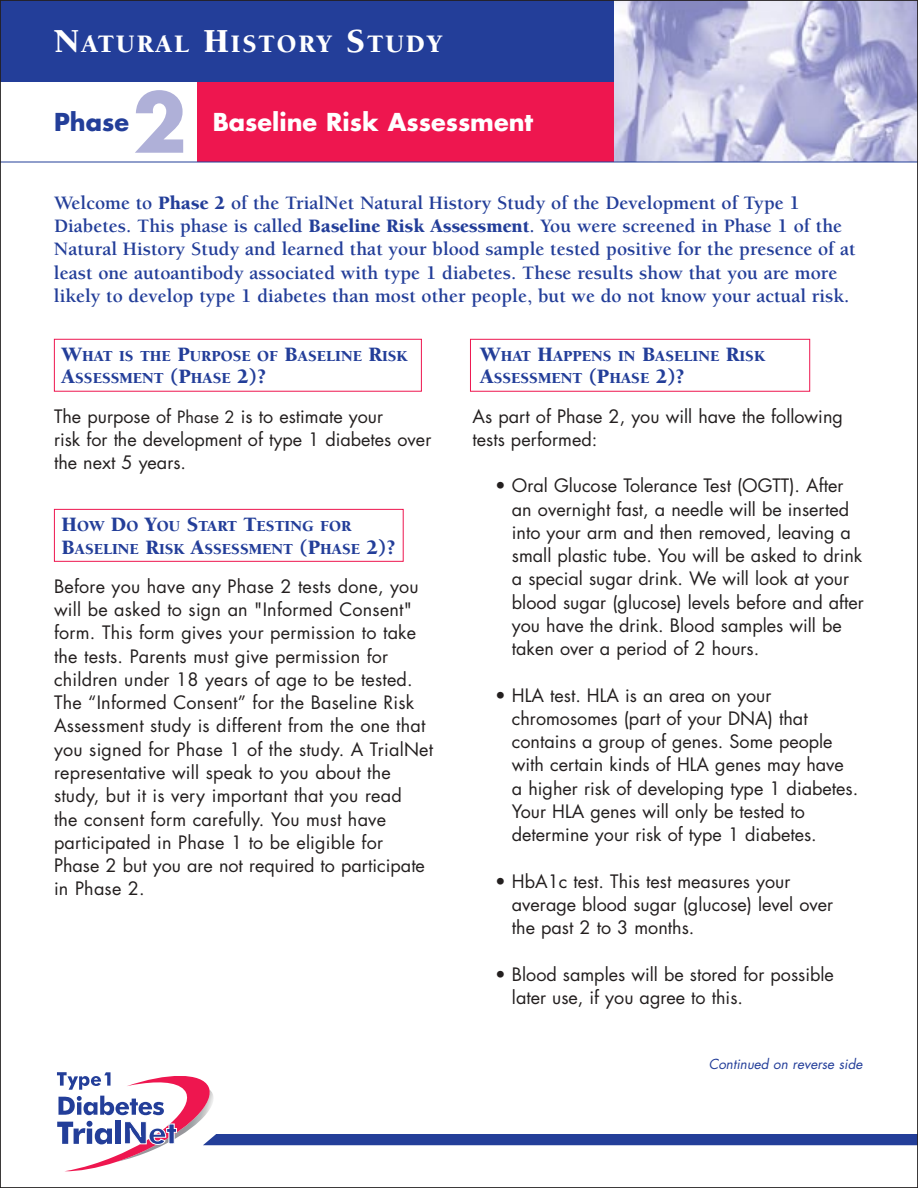
<style>
.page{position:relative;width:918px;height:1188px;background:#fff}
.page>*{position:absolute;margin:0;border:0;box-sizing:border-box;transform-origin:0 0}
.t1{font:700 79.8px "Futura";color:#afb0d8}
.t2{font:900 25.8px "Berkeley";letter-spacing:.075em;color:#fff}
.t3{font:700 24px "Futura";color:#fff}
.t4{font:700 24px "Futura";color:#233e99}
.t5{font:700 19.5px/23.2px "Berkeley";color:#233e99}
.t6{font:18px/23.2px "Futura";color:#231f1f}
.t7{font:900 15.75px/22.5px "Berkeley";color:#233e99}
.t8{font:italic 13.5px "Futura";color:#233e99}
.s1{font-size:34.5px}
.s2{font-weight:900}
.s3{font-size:21px}
.s4{font-size:16.5px}
</style>
<div class="page">
<div style="left:470px;top:339px;width:340px;height:53px;border:1px solid #ee164f"></div>
<div style="left:197px;top:82px;width:417px;height:80px;background:#ee164f"></div>
<div style="left:0;top:0;width:614px;height:82px;background:#233e99"></div>
<img style="left:614px;top:2px;width:302px;height:160px">
<hr style="left:0;top:162px;width:918px;height:1px;background:#233e99">
<div style="left:54px;top:509px;width:350px;height:53px;border:1px solid #ee164f"></div>
<div style="left:54px;top:339px;width:368px;height:53px;border:1px solid #ee164f"></div>
<svg style="left:57px;top:1072px;width:859px;height:99px"></svg>
<h2 class="t2" style="left:54px;top:34px;width:389px"><span class="s1">N</span>ATURAL <span class="s1">H</span>ISTORY <span class="s1">S</span>TUDY</h2>
<h1 class="t1" style="left:132px;top:86px;width:56px">2</h1>
<h3 class="t4" style="left:54px;top:111px;width:77px">Phase</h3>
<h3 class="t3" style="left:213px;top:111px;width:322px">Baseline Risk Assessment</h3>
<p class="t5" style="left:54px;top:193px;width:803px">Welcome to <span class="s2">Phase 2</span> of the TrialNet Natural History Study of the Development of Type 1<br>Diabetes. This phase is called <span class="s2">Baseline Risk Assessment</span>. You were screened in Phase 1 of the Natural History Study and learned that your blood sample tested positive for the presence of at least one autoantibody associated with type 1 diabetes. These results show that you are more likely to develop type 1 diabetes than most other people, but we do not know your actual risk.</p>
<p class="t7" style="left:62px;top:346px;width:347px"><span class="s3">W</span>HAT IS THE <span class="s3">P</span>URPOSE OF <span class="s3">B</span>ASELINE <span class="s3">R</span>ISK<br><span class="s3">A</span>SSESSMENT <span class="s3">(P</span>HASE <span class="s3">2)?</span></p>
<p class="t6" style="left:54px;top:406px;width:379px">The purpose of <span class="s4">Phase 2</span> is to estimate your<br>risk for the development of type 1 diabetes over the next 5 years.</p>
<p class="t7" style="left:62px;top:516px;width:335px"><span class="s3">H</span>OW <span class="s3">D</span>O <span class="s3">Y</span>OU <span class="s3">S</span>TART <span class="s3">T</span>ESTING FOR<br><span class="s3">B</span>ASELINE <span class="s3">R</span>ISK <span class="s3">A</span>SSESSMENT <span class="s3">(P</span>HASE <span class="s3">2)?</span></p>
<p class="t6" style="left:54px;top:576px;width:381px">Before you have any Phase 2 tests done, you will be asked to sign an "Informed Consent" form. This form gives your permission to take the tests. Parents must give permission for children under 18 years of age to be tested.<br>The “Informed Consent” for the Baseline Risk Assessment study is different from the one that you signed for Phase 1 of the study. A TrialNet representative will speak to you about the study, but it is very important that you read<br>the consent form carefully. You must have participated in Phase 1 to be eligible for<br>Phase 2 but you are not required to participate in Phase 2.</p>
<p class="t7" style="left:480px;top:346px;width:286px"><span class="s3">W</span>HAT <span class="s3">H</span>APPENS IN <span class="s3">B</span>ASELINE <span class="s3">R</span>ISK<br><span class="s3">A</span>SSESSMENT <span class="s3">(P</span>HASE <span class="s3">2)?</span></p>
<p class="t6" style="left:473px;top:406px;width:372px">As part of Phase 2, you will have the following tests performed:</p>
<p class="t6" style="left:512px;top:476px;width:353px;text-indent:-17px">• Oral Glucose Tolerance Test (OGTT). After an overnight fast, a needle will be inserted into your arm and then removed, leaving a small plastic tube. You will be asked to drink a special sugar drink. We will look at your blood sugar (glucose) levels before and after you have the drink. Blood samples will be taken over a period of 2 hours.</p>
<p class="t6" style="left:512px;top:685px;width:348px;text-indent:-17px">• HLA test. HLA is an area on your chromosomes (part of your DNA) that contains a group of genes. Some people with certain kinds of HLA genes may have a higher risk of developing type 1 diabetes.<br>Your HLA genes will only be tested to determine your risk of type 1 diabetes.</p>
<p class="t6" style="left:512px;top:871px;width:323px;text-indent:-17px">• HbA1c test. This test measures your average blood sugar (glucose) level over the past 2 to 3 months.</p>
<p class="t6" style="left:512px;top:964px;width:323px;text-indent:-17px">• Blood samples will be stored for possible later use, if you agree to this.</p>
<p class="t8" style="left:709px;top:1057px;width:155px">Continued on reverse side</p>
</div>
